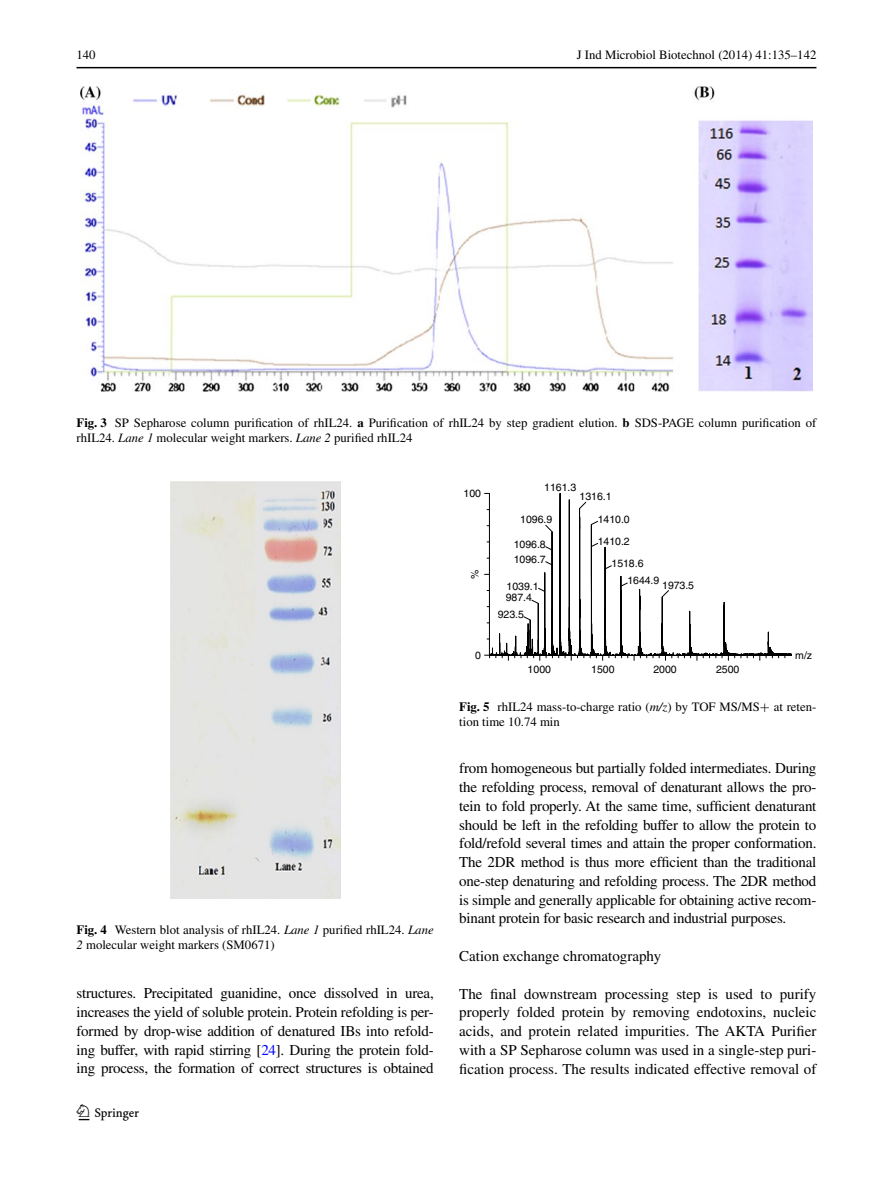
<style>
.page{position:relative;width:893px;height:1187px;background:#fff}
.page>*{position:absolute;margin:0;border:0;box-sizing:border-box;transform-origin:0 0}
.t1{font:22.5px "Springnew";color:#000}
.Para{font:15px/18.8px "Times";letter-spacing:-.015em;color:#000;text-align:justify}
.Section2{font:15px "Times";color:#000}
.fig_p{font:12.75px/15px "Times";color:#000}
.t2{font:10.5px/14.9px "Helvetica";letter-spacing:-.005em;color:#000}
.s1{font-weight:700}
.s2{font-style:italic}
.s3{color:#00f}
.s4{font-family:"MTSY"}
</style>
<div class="page">
<hr style="left:77px;top:67px;width:739px;height:1px;background:#000">
<img style="left:81px;top:87px;width:731px;height:304px">
<img style="left:170px;top:481px;width:170px;height:417px">
<svg style="left:489px;top:493px;width:303px;height:168px"></svg>
<svg style="left:545px;top:524px;width:8px;height:8px"></svg>
<svg style="left:545px;top:546px;width:8px;height:4px"></svg>
<svg style="left:545px;top:561px;width:8px;height:4px"></svg>
<svg style="left:538px;top:587px;width:7px;height:5px"></svg>
<svg style="left:531px;top:599px;width:8px;height:5px"></svg>
<svg style="left:523px;top:616px;width:8px;height:4px"></svg>
<svg style="left:579px;top:501px;width:8px;height:8px"></svg>
<svg style="left:591px;top:520px;width:7px;height:5px"></svg>
<svg style="left:591px;top:542px;width:7px;height:5px"></svg>
<svg style="left:604px;top:565px;width:8px;height:4px"></svg>
<svg style="left:620px;top:582px;width:8px;height:5px"></svg>
<svg style="left:661px;top:590px;width:8px;height:7px"></svg>
<p class="fig_p" style="left:77px;top:48px;width:21px">140</p>
<p class="fig_p" style="left:577px;top:48px;width:241px">J Ind Microbiol Biotechnol (2014) 41:135–142</p>
<p class="fig_p" style="left:77px;top:415px;width:741px"><span class="s1">Fig. 3</span> SP Sepharose column purification of rhIL24. <span class="s1">a</span> Purification of rhIL24 by step gradient elution. <span class="s1">b</span> SDS-PAGE column purification of rhIL24. <span class="s2">Lane 1</span> molecular weight markers. <span class="s2">Lane 2</span> purified rhIL24</p>
<p class="t2" style="left:463px;top:486px;width:19px">100</p>
<p class="t2" style="left:467px;top:579px;width:11px;rotate:-90deg">%</p>
<p class="t2" style="left:475px;top:648px;width:7px">0</p>
<p class="t2" style="left:544px;top:480px;width:34px">1161.3</p>
<p class="t2" style="left:520px;top:512px;width:34px">1096.9</p>
<p class="t2" style="left:514px;top:537px;width:34px">1096.8<br>1096.7</p>
<p class="t2" style="left:506px;top:580px;width:34px;line-height:11.9px">1039.1<br>987.4</p>
<p class="t2" style="left:498px;top:607px;width:28px">923.5</p>
<p class="t2" style="left:579px;top:489px;width:34px">1316.1</p>
<p class="t2" style="left:598px;top:511px;width:34px">1410.0</p>
<p class="t2" style="left:598px;top:533px;width:34px">1410.2</p>
<p class="t2" style="left:611px;top:556px;width:34px">1518.6</p>
<p class="t2" style="left:627px;top:575px;width:68px">1644.9 1973.5</p>
<p class="t2" style="left:528px;top:661px;width:25px">1000</p>
<p class="t2" style="left:591px;top:661px;width:25px">1500</p>
<p class="t2" style="left:653px;top:661px;width:25px">2000</p>
<p class="t2" style="left:716px;top:661px;width:25px">2500</p>
<p class="t2" style="left:795px;top:648px;width:18px">m/z</p>
<p class="fig_p" style="left:77px;top:922px;width:359px"><span class="s1">Fig. 4</span> Western blot analysis of rhIL24. <span class="s2">Lane 1</span> purified rhIL24. <span class="s2">Lane<br>2</span> molecular weight markers (SM0671)</p>
<p class="Para" style="left:77px;top:983px;width:359px">structures. Precipitated guanidine, once dissolved in urea, increases the yield of soluble protein. Protein refolding is per&shy;formed by drop-wise addition of denatured IBs into refold&shy;ing buffer, with rapid stirring [<span class="s3">24</span>]. During the protein fold&shy;ing process, the formation of correct structures is obtained</p>
<h1 class="t1" style="left:79px;top:1104px;width:62px">1 3</h1>
<p class="fig_p" style="left:459px;top:698px;width:359px"><span class="s1">Fig. 5</span> rhIL24 mass-to-charge ratio (<span class="s2">m/z</span>) by TOF MS/MS<span class="s4">+</span> at reten&shy;tion time 10.74 min</p>
<p class="Para" style="left:459px;top:758px;width:359px">from homogeneous but partially folded intermediates. During the refolding process, removal of denaturant allows the pro&shy;tein to fold properly. At the same time, sufficient denaturant should be left in the refolding buffer to allow the protein to fold/refold several times and attain the proper conformation.<br>The 2DR method is thus more efficient than the traditional one-step denaturing and refolding process. The 2DR method is simple and generally applicable for obtaining active recom&shy;binant protein for basic research and industrial purposes.</p>
<p class="Section2" style="left:459px;top:947px;width:204px">Cation exchange chromatography</p>
<p class="Para" style="left:459px;top:983px;width:359px">The final downstream processing step is used to purify properly folded protein by removing endotoxins, nucleic acids, and protein related impurities. The AKTA Purifier with a SP Sepharose column was used in a single-step puri&shy;fication process. The results indicated effective removal of</p>
</div>
